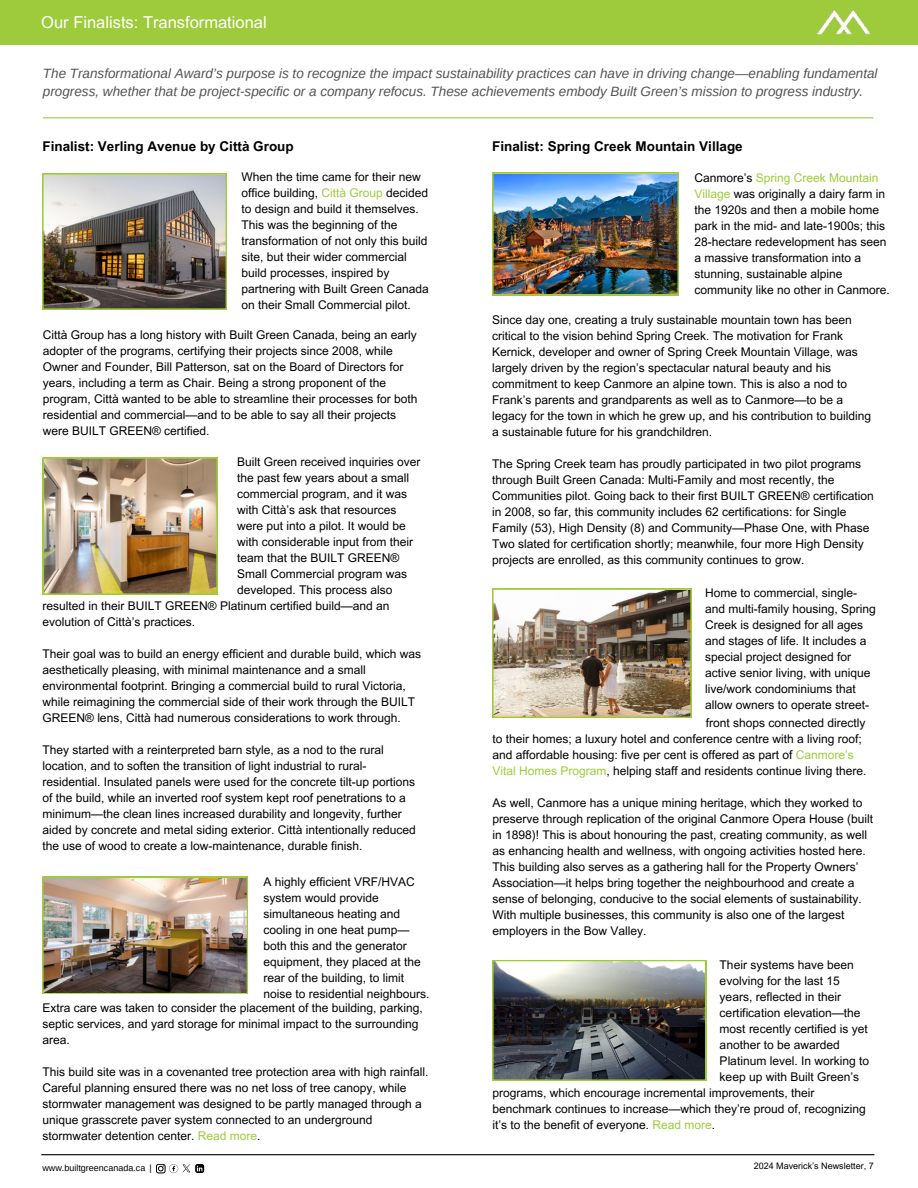
<style>
.page{position:relative;width:918px;height:1188px;background:#fff}
.page>*{position:absolute;margin:0;border:0;box-sizing:border-box;transform-origin:0 0}
.t1{font:16.5px "Arial MT Pro";color:#fff}
.t2{font:italic 13.5px/18px "Arimo";color:#545454}
.t3{font:700 13.5px "Arial MT Pro";color:#000}
.t4{font:12px/16px "Arial MT Pro";color:#000}
.t5{font:9px "Arial MT Pro";color:#000}
.t6{font:9px "Arimo";color:#000}
.s1{color:#9dcb3b}
</style>
<div class="page">
<div style="left:0;top:0;width:918px;height:45px;background:#9dcb3b"></div>
<img style="left:817px;top:9px;width:54px;height:26px">
<hr style="left:41px;top:1154px;width:833px;height:1px;background:#000">
<svg style="left:156px;top:1164px;width:48px;height:9px"></svg>
<img style="left:42px;top:174px;width:185px;height:136px">
<img style="left:42px;top:877px;width:206px;height:117px">
<img style="left:43px;top:458px;width:174px;height:137px">
<img style="left:492px;top:173px;width:187px;height:122px">
<hr style="left:43px;top:117px;width:830px;height:1px;background:#9dcb3b">
<img style="left:492px;top:589px;width:199px;height:129px">
<img style="left:492px;top:960px;width:214px;height:121px">
<h4 class="t1" style="left:41px;top:16px;width:227px">Our Finalists: Transformational</h4>
<h2 class="t2" style="left:43px;top:65px;width:836px">The Transformational Award’s purpose is to recognize the impact sustainability practices can have in driving change—enabling fundamental progress, whether that be project-specific or a company refocus. These achievements embody Built Green’s mission to progress industry.</h2>
<p class="t3" style="left:42px;top:142px;width:253px">Finalist: Verling Avenue by Città Group</p>
<h4 class="t4" style="left:241px;top:171px;width:189px">When the time came for their new office building, <span class="s1">Città Group</span> decided to design and build it themselves.<br>This was the beginning of the transformation of not only this build site, but their wider commercial build processes, inspired by partnering with Built Green Canada on their Small Commercial pilot.</h4>
<h4 class="t4" style="left:43px;top:328px;width:376px">Città Group has a long history with Built Green Canada, being an early adopter of the programs, certifying their projects since 2008, while Owner and Founder, Bill Patterson, sat on the Board of Directors for years, including a term as Chair. Being a strong proponent of the program, Città wanted to be able to streamline their processes for both residential and commercial—and to be able to say all their projects were BUILT GREEN® certified.</h4>
<p class="t4" style="left:237px;top:456px;width:185px">Built Green received inquiries over the past few years about a small commercial program, and it was with Città’s ask that resources were put into a pilot. It would be with considerable input from their team that the BUILT GREEN®<br>Small Commercial program was developed. This process also</p>
<p class="t4" style="left:42px;top:599px;width:348px">resulted in their BUILT GREEN® Platinum certified build—and an evolution of Città’s practices.</p>
<p class="t4" style="left:42px;top:647px;width:380px">Their goal was to build an energy efficient and durable build, which was aesthetically pleasing, with minimal maintenance and a small environmental footprint. Bringing a commercial build to rural Victoria, while reimagining the commercial side of their work through the BUILT GREEN® lens, Città had numerous considerations to work through.</p>
<p class="t4" style="left:42px;top:743px;width:375px">They started with a reinterpreted barn style, as a nod to the rural location, and to soften the transition of light industrial to rural&shy;residential. Insulated panels were used for the concrete tilt-up portions of the build, while an inverted roof system kept roof penetrations to a minimum—the clean lines increased durability and longevity, further aided by concrete and metal siding exterior. Città intentionally reduced the use of wood to create a low-maintenance, durable finish.</p>
<h4 class="t4" style="left:264px;top:875px;width:168px">A highly efficient VRF/HVAC system would provide simultaneous heating and cooling in one heat pump— both this and the generator equipment, they placed at the rear of the building, to limit noise to residential neighbours.</h4>
<p class="t4" style="left:42px;top:1002px;width:382px">Extra care was taken to consider the placement of the building, parking, septic services, and yard storage for minimal impact to the surrounding area.</p>
<h4 class="t4" style="left:42px;top:1066px;width:388px">This build site was in a covenanted tree protection area with high rainfall.<br>Careful planning ensured there was no net loss of tree canopy, while stormwater management was designed to be partly managed through a unique grasscrete paver system connected to an underground stormwater detention center. <span class="s1">Read more</span>.</h4>
<h4 class="t3" style="left:492px;top:142px;width:252px">Finalist: Spring Creek Mountain Village</h4>
<h4 class="t4" style="left:694px;top:172px;width:197px">Canmore’s <span class="s1">Spring Creek Mountain Village</span> was originally a dairy farm in the 1920s and then a mobile home park in the mid- and late-1900s; this 28-hectare redevelopment has seen a massive transformation into a stunning, sustainable alpine community like no other in Canmore.</h4>
<p class="t4" style="left:492px;top:313px;width:380px">Since day one, creating a truly sustainable mountain town has been critical to the vision behind Spring Creek. The motivation for Frank Kernick, developer and owner of Spring Creek Mountain Village, was largely driven by the region’s spectacular natural beauty and his commitment to keep Canmore an alpine town. This is also a nod to Frank’s parents and grandparents as well as to Canmore—to be a legacy for the town in which he grew up, and his contribution to building a sustainable future for his grandchildren.</p>
<h4 class="t4" style="left:492px;top:457px;width:383px">The Spring Creek team has proudly participated in two pilot programs through Built Green Canada: Multi-Family and most recently, the Communities pilot. Going back to their first BUILT GREEN® certification in 2008, so far, this community includes 62 certifications: for Single Family (53), High Density (8) and Community—Phase One, with Phase Two slated for certification shortly; meanwhile, four more High Density projects are enrolled, as this community continues to grow.</h4>
<h4 class="t4" style="left:705px;top:587px;width:172px">Home to commercial, single&shy;and multi-family housing, Spring<br>Creek is designed for all ages and stages of life. It includes a special project designed for active senior living, with unique live/work condominiums that allow owners to operate street-</h4>
<p class="t4" style="left:492px;top:716px;width:376px;text-indent:214px">front shops connected directly to their homes; a luxury hotel and conference centre with a living roof; and affordable housing: five per cent is offered as part of <span class="s1">Canmore’s Vital Homes Program</span>, helping staff and residents continue living there.</p>
<h4 class="t4" style="left:492px;top:796px;width:382px">As well, Canmore has a unique mining heritage, which they worked to preserve through replication of the original Canmore Opera House (built in 1898)! This is about honouring the past, creating community, as well as enhancing health and wellness, with ongoing activities hosted here.<br>This building also serves as a gathering hall for the Property Owners’ Association—it helps bring together the neighbourhood and create a sense of belonging, conducive to the social elements of sustainability.<br>With multiple businesses, this community is also one of the largest employers in the Bow Valley.</h4>
<p class="t4" style="left:720px;top:958px;width:151px">Their systems have been evolving for the last 15 years, reflected in their certification elevation—the most recently certified is yet another to be awarded<br>Platinum level. In working to keep up with Built Green’s</p>
<h4 class="t4" style="left:492px;top:1086px;width:375px">programs, which encourage incremental improvements, their benchmark continues to increase—which they’re proud of, recognizing it’s to the benefit of everyone. <span class="s1">Read more</span>.</h4>
<p class="t6" style="left:42px;top:1163px;width:111px">www.builtgreencanada.ca |</p>
<h3 class="t5" style="left:754px;top:1163px;width:122px">2024 Maverick’s Newsletter, 7</h3>
</div>
